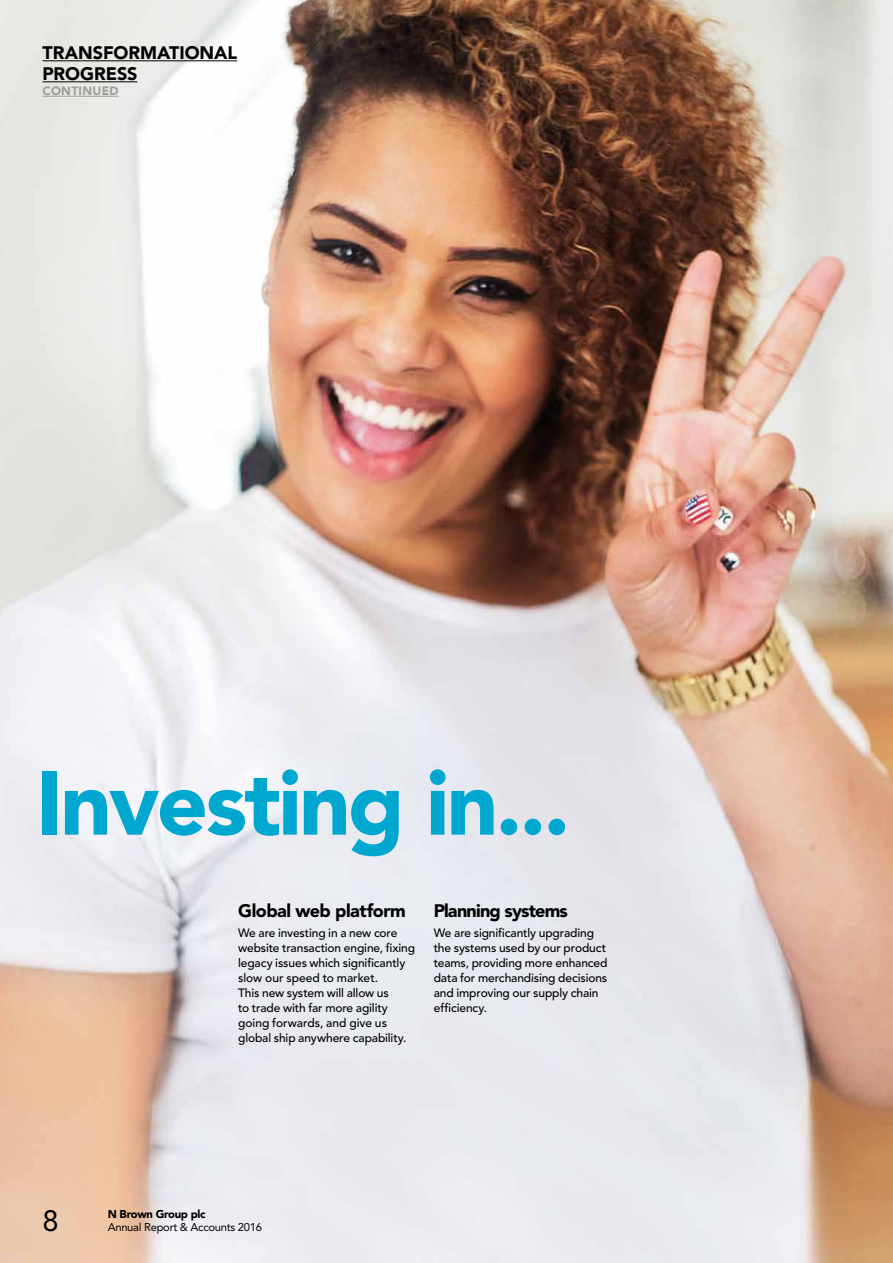
<style>
.page{position:relative;width:893px;height:1263px;background:#fff}
.page>*{position:absolute;margin:0;border:0;box-sizing:border-box;transform-origin:0 0}
.t1{font:900 90px "Avenir LT Std";letter-spacing:-.03em;color:#00a7ce}
.t2{font:29.25px "Avenir LT Std";color:#000}
.t3{font:900 18px/21px "Avenir LT Std";color:#000}
.t4{font:900 18px "Avenir LT Std";letter-spacing:-.025em;color:#000}
.t5{font:900 18px "Avenir LT Std";letter-spacing:-.045em;color:#000}
.t6{font:500 12px/15px "Avenir LT Std";letter-spacing:-.01em;color:#000}
.t7{font:900 12px "Avenir LT Std";letter-spacing:.025em;color:#9d9d9c}
.t8{font:11.25px "Avenir LT Std";letter-spacing:-.025em;color:#000}
.t9{font:900 11.25px "Avenir LT Std";letter-spacing:-.025em;color:#000}
</style>
<div class="page">
<img style="left:0;top:0;width:893px;height:1263px">
<hr style="left:43px;top:60px;width:194px;height:1px;background:#000">
<hr style="left:43px;top:81px;width:94px;height:1px;background:#000">
<hr style="left:43px;top:96px;width:76px;height:1px;background:#9d9d9c">
<h3 class="t3" style="left:43px;top:42px;width:196px">TRANSFORMATIONAL<br>PROGRESS</h3>
<p class="t7" style="left:43px;top:84px;width:78px">CONTINUED</p>
<h1 class="t1" style="left:36px;top:749px;width:535px">Investing in...</h1>
<h3 class="t4" style="left:238px;top:900px;width:169px">Global web platform</h3>
<p class="t6" style="left:238px;top:925px;width:179px">We are investing in a new core website transaction engine, fixing legacy issues which significantly slow our speed to market.<br>This new system will allow us<br>to trade with far more agility going forwards, and give us global ship anywhere capability.</p>
<h3 class="t5" style="left:434px;top:900px;width:136px">Planning systems</h3>
<p class="t6" style="left:434px;top:925px;width:175px">We are significantly upgrading the systems used by our product teams, providing more enhanced data for merchandising decisions and improving our supply chain efficiency.</p>
<h2 class="t2" style="left:43px;top:1203px;width:18px">8</h2>
<p class="t9" style="left:108px;top:1207px;width:99px">N Brown Group plc</p>
<p class="t8" style="left:108px;top:1220px;width:156px">Annual Report &amp; Accounts 2016</p>
</div>
